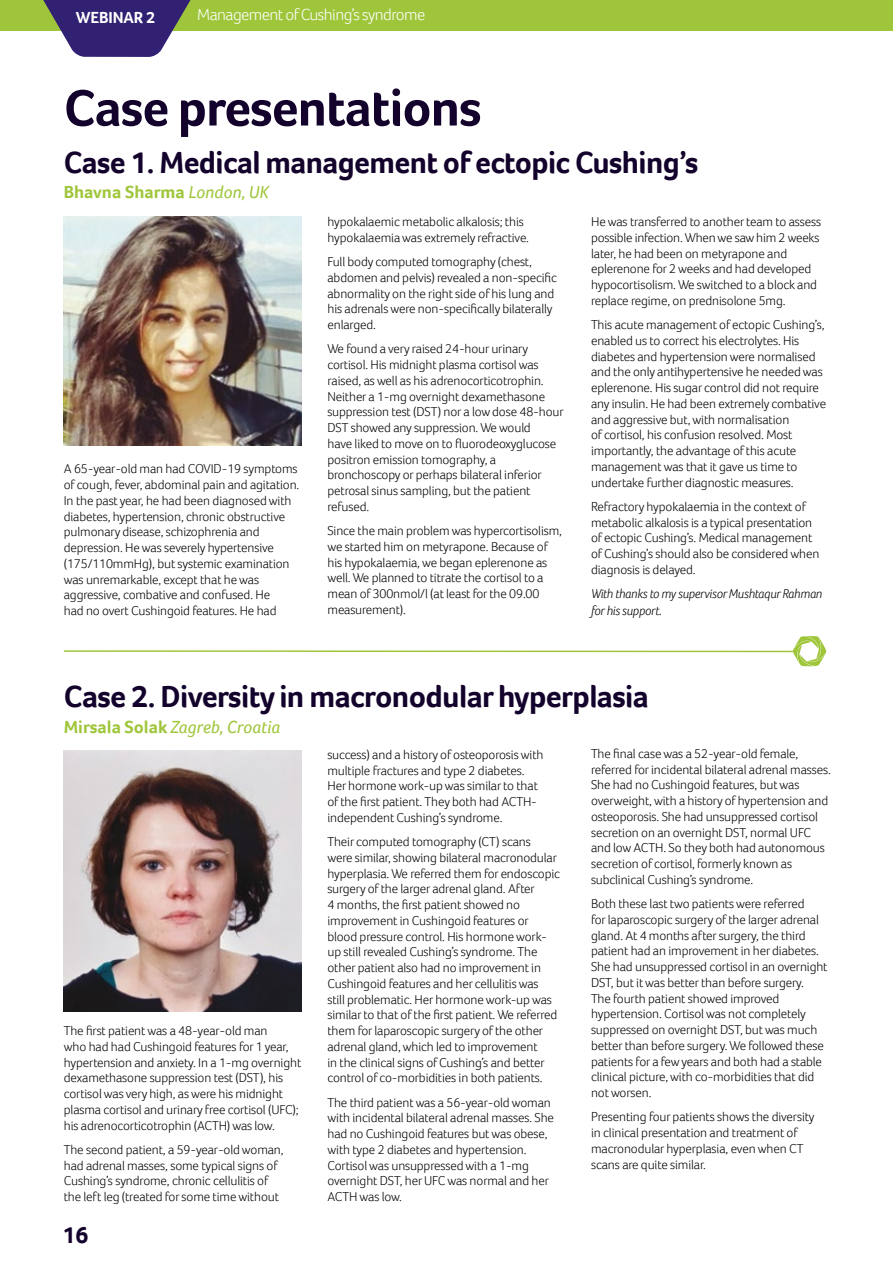
<style>
.page{position:relative;width:893px;height:1263px;background:#fff}
.page>*{position:absolute;margin:0;border:0;box-sizing:border-box;transform-origin:0 0}
.t1{font:700 52.5px "Foco";letter-spacing:-.02em;color:#13022b}
.t2{font:700 31.5px "Foco";letter-spacing:-.02em;color:#13022b}
.t3{font:italic 18px "Foco";color:#9fc63b}
.t4{font:700 18px "Foco";color:#9fc63b}
.t5{font:300 16.5px "Foco";letter-spacing:-.035em;color:#fff}
.t6{font:700 16.5px "Foco";letter-spacing:-.005em;color:#fff}
.t7{font:300 13.2px/15.8px "Foco";letter-spacing:-.01em;color:#000}
.t8{font:italic 300 13.2px/17.2px "Foco";letter-spacing:-.01em;color:#000}
.s1{font-weight:400;font-style:italic}
.s2{font-weight:700;font-style:normal}
</style>
<div class="page">
<div style="left:0;top:0;width:893px;height:31px;background:#9fc63b"></div>
<svg style="left:43px;top:0;width:148px;height:57px"></svg>
<img style="left:64px;top:217px;width:238px;height:229px">
<img style="left:64px;top:750px;width:238px;height:261px">
<hr style="left:64px;top:650px;width:732px;height:2px;background:#9fc63b">
<svg style="left:792px;top:636px;width:35px;height:30px"></svg>
<p class="t6" style="left:76px;top:7px;width:81px">WEBINAR 2</p>
<p class="t5" style="left:197px;top:4px;width:229px">Management of Cushing’s syndrome</p>
<h1 class="t1" style="left:64px;top:73px;width:419px">Case presentations</h1>
<h2 class="t2" style="left:64px;top:141px;width:636px">Case 1. Medical management of ectopic Cushing’s</h2>
<h3 class="t4" style="left:64px;top:180px;width:207px">Bhavna Sharma <span class="s1">London, UK</span></h3>
<p class="t7" style="left:64px;top:461px;width:237px">A 65-year-old man had COVID-19 symptoms of cough, fever, abdominal pain and agitation.<br>In the past year, he had been diagnosed with diabetes, hypertension, chronic obstructive pulmonary disease, schizophrenia and depression. He was severely hypertensive (175/110mmHg), but systemic examination was unremarkable, except that he was aggressive, combative and confused. He<br>had no overt Cushingoid features. He had</p>
<p class="t7" style="left:327px;top:214px;width:203px">hypokalaemic metabolic alkalosis; this hypokalaemia was extremely refractive.</p>
<p class="t7" style="left:327px;top:254px;width:231px">Full body computed tomography (chest, abdomen and pelvis) revealed a non-specific abnormality on the right side of his lung and his adrenals were non-specifically bilaterally enlarged.</p>
<p class="t7" style="left:327px;top:341px;width:238px">We found a very raised 24-hour urinary cortisol. His midnight plasma cortisol was raised, as well as his adrenocorticotrophin.<br>Neither a 1-mg overnight dexamethasone suppression test (DST) nor a low dose 48-hour DST showed any suppression. We would<br>have liked to move on to fluorodeoxyglucose positron emission tomography, a bronchoscopy or perhaps bilateral inferior petrosal sinus sampling, but the patient refused.</p>
<p class="t7" style="left:327px;top:523px;width:236px">Since the main problem was hypercortisolism, we started him on metyrapone. Because of his hypokalaemia, we began eplerenone as well. We planned to titrate the cortisol to a mean of 300nmol/l (at least for the 09.00 measurement).</p>
<p class="t7" style="left:591px;top:214px;width:232px">He was transferred to another team to assess possible infection. When we saw him 2 weeks later, he had been on metyrapone and eplerenone for 2 weeks and had developed hypocortisolism. We switched to a block and replace regime, on prednisolone 5mg.</p>
<p class="t7" style="left:591px;top:317px;width:237px">This acute management of ectopic Cushing’s, enabled us to correct his electrolytes. His diabetes and hypertension were normalised and the only antihypertensive he needed was eplerenone. His sugar control did not require any insulin. He had been extremely combative and aggressive but, with normalisation<br>of cortisol, his confusion resolved. Most importantly, the advantage of this acute management was that it gave us time to undertake further diagnostic measures.</p>
<p class="t7" style="left:591px;top:498px;width:230px">Refractory hypokalaemia in the context of metabolic alkalosis is a typical presentation of ectopic Cushing’s. Medical management of Cushing’s should also be considered when diagnosis is delayed.</p>
<p class="t8" style="left:591px;top:585px;width:233px">With thanks to my supervisor Mushtaqur Rahman for his support.</p>
<h2 class="t2" style="left:64px;top:676px;width:587px">Case 2. Diversity in macronodular hyperplasia</h2>
<h3 class="t3" style="left:64px;top:715px;width:218px"><span class="s2">Mirsala Solak</span> Zagreb, Croatia</h3>
<p class="t7" style="left:64px;top:1023px;width:239px">The first patient was a 48-year-old man<br>who had had Cushingoid features for 1 year, hypertension and anxiety. In a 1-mg overnight dexamethasone suppression test (DST), his cortisol was very high, as were his midnight plasma cortisol and urinary free cortisol (UFC); his adrenocorticotrophin (ACTH) was low.</p>
<p class="t7" style="left:64px;top:1141px;width:221px">The second patient, a 59-year-old woman, had adrenal masses, some typical signs of Cushing’s syndrome, chronic cellulitis of the left leg (treated for some time without</p>
<p class="t7" style="left:327px;top:746px;width:218px">success) and a history of osteoporosis with multiple fractures and type 2 diabetes.<br>Her hormone work-up was similar to that of the first patient. They both had ACTH&shy;independent Cushing’s syndrome.</p>
<p class="t7" style="left:327px;top:833px;width:234px">Their computed tomography (CT) scans<br>were similar, showing bilateral macronodular hyperplasia. We referred them for endoscopic surgery of the larger adrenal gland. After<br>4 months, the first patient showed no improvement in Cushingoid features or blood pressure control. His hormone work&shy;up still revealed Cushing’s syndrome. The other patient also had no improvement in Cushingoid features and her cellulitis was<br>still problematic. Her hormone work-up was similar to that of the first patient. We referred them for laparoscopic surgery of the other adrenal gland, which led to improvement<br>in the clinical signs of Cushing’s and better control of co-morbidities in both patients.</p>
<p class="t7" style="left:327px;top:1094px;width:228px">The third patient was a 56-year-old woman with incidental bilateral adrenal masses. She had no Cushingoid features but was obese, with type 2 diabetes and hypertension.<br>Cortisol was unsuppressed with a 1-mg overnight DST, her UFC was normal and her ACTH was low.</p>
<p class="t7" style="left:591px;top:745px;width:241px">The final case was a 52-year-old female, referred for incidental bilateral adrenal masses.<br>She had no Cushingoid features, but was overweight, with a history of hypertension and osteoporosis. She had unsuppressed cortisol secretion on an overnight DST, normal UFC and low ACTH. So they both had autonomous secretion of cortisol, formerly known as subclinical Cushing’s syndrome.</p>
<p class="t7" style="left:591px;top:895px;width:238px">Both these last two patients were referred<br>for laparoscopic surgery of the larger adrenal gland. At 4 months after surgery, the third patient had an improvement in her diabetes.<br>She had unsuppressed cortisol in an overnight DST, but it was better than before surgery.<br>The fourth patient showed improved hypertension. Cortisol was not completely suppressed on overnight DST, but was much better than before surgery. We followed these patients for a few years and both had a stable clinical picture, with co-morbidities that did not worsen.</p>
<p class="t7" style="left:591px;top:1109px;width:225px">Presenting four patients shows the diversity in clinical presentation and treatment of macronodular hyperplasia, even when CT scans are quite similar.</p>
</div>
